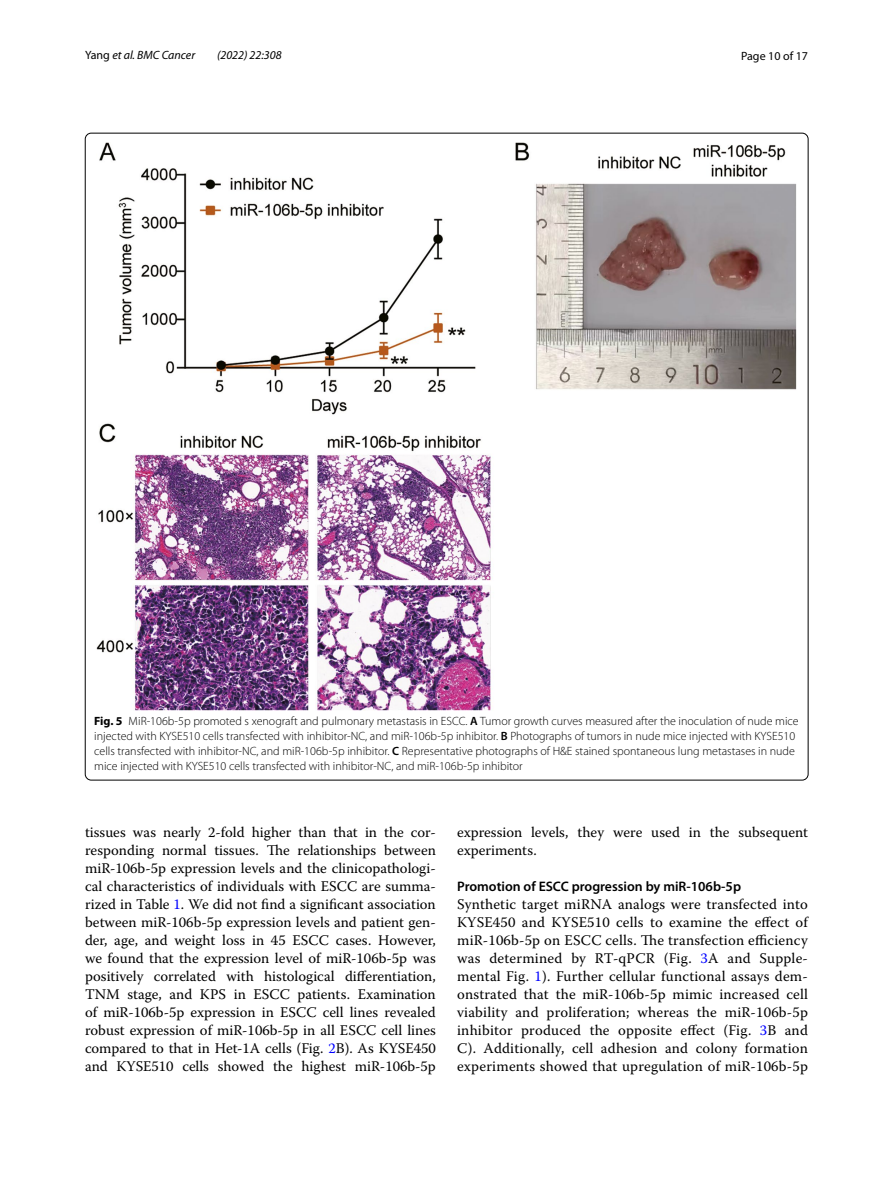
<style>
.page{position:relative;width:893px;height:1187px;background:#fff}
.page>*{position:absolute;margin:0;border:0;box-sizing:border-box;transform-origin:0 0}
.t1{font:14.7px/18px "Warnock Pro";color:#000;text-align:justify}
.t2{font:600 13.8px "Myriad Pro";color:#000}
.t3{font:300 12px/15px "Myriad Pro";color:#000}
.t4{font:italic 12px "Myriad Pro";color:#000}
.t5{font:12px "Myriad Pro";color:#000}
.s1{font-style:normal}
.s2{font-weight:700}
.s3{font-weight:600}
.s4{color:#00f}
</style>
<div class="page">
<img style="left:96px;top:142px;width:701px;height:568px">
<p class="t4" style="left:85px;top:48px;width:112px"><span class="s1">Yang</span> et al. BMC Cancer</p>
<p class="t4" style="left:217px;top:48px;width:66px">(2022) 22:308</p>
<p class="t5" style="left:741px;top:48px;width:68px">Page 10 of 17</p>
<p class="t3" style="left:94px;top:714px;width:706px"><span class="s2">Fig. 5</span> MiR-106b-5p promoted s xenograft and pulmonary metastasis in ESCC. <span class="s3">A</span> Tumor growth curves measured after the inoculation of nude mice injected with KYSE510 cells transfected with inhibitor-NC, and miR-106b-5p inhibitor. <span class="s3">B</span> Photographs of tumors in nude mice injected with KYSE510 cells transfected with inhibitor-NC, and miR-106b-5p inhibitor. <span class="s3">C</span> Representative photographs of H&amp;E stained spontaneous lung metastases in nude mice injected with KYSE510 cells transfected with inhibitor-NC, and miR-106b-5p inhibitor</p>
<p class="t1" style="left:85px;top:822px;width:352px">tissues was nearly 2-fold higher than that in the cor&shy;responding normal tissues. The relationships between miR-106b-5p expression levels and the clinicopathologi&shy;cal characteristics of individuals with ESCC are summa&shy;rized in Table <span class="s4">1</span>. We did not find a significant association between miR-106b-5p expression levels and patient gen&shy;der, age, and weight loss in 45 ESCC cases. However, we found that the expression level of miR-106b-5p was positively correlated with histological differentiation, TNM stage, and KPS in ESCC patients. Examination of miR-106b-5p expression in ESCC cell lines revealed robust expression of miR-106b-5p in all ESCC cell lines compared to that in Het-1A cells (Fig. <span class="s4">2</span>B). As KYSE450 and KYSE510 cells showed the highest miR-106b-5p</p>
<p class="t1" style="left:457px;top:822px;width:352px">expression levels, they were used in the subsequent experiments.</p>
<p class="t2" style="left:457px;top:877px;width:285px">Promotion of ESCC progression by miR‑106b‑5p</p>
<p class="t1" style="left:457px;top:894px;width:352px">Synthetic target miRNA analogs were transfected into KYSE450 and KYSE510 cells to examine the effect of miR-106b-5p on ESCC cells. The transfection efficiency was determined by RT-qPCR (Fig. <span class="s4">3</span>A and Supple&shy;mental Fig. <span class="s4">1</span>). Further cellular functional assays dem&shy;onstrated that the miR-106b-5p mimic increased cell viability and proliferation; whereas the miR-106b-5p inhibitor produced the opposite effect (Fig. <span class="s4">3</span>B and C). Additionally, cell adhesion and colony formation experiments showed that upregulation of miR-106b-5p</p>
</div>
